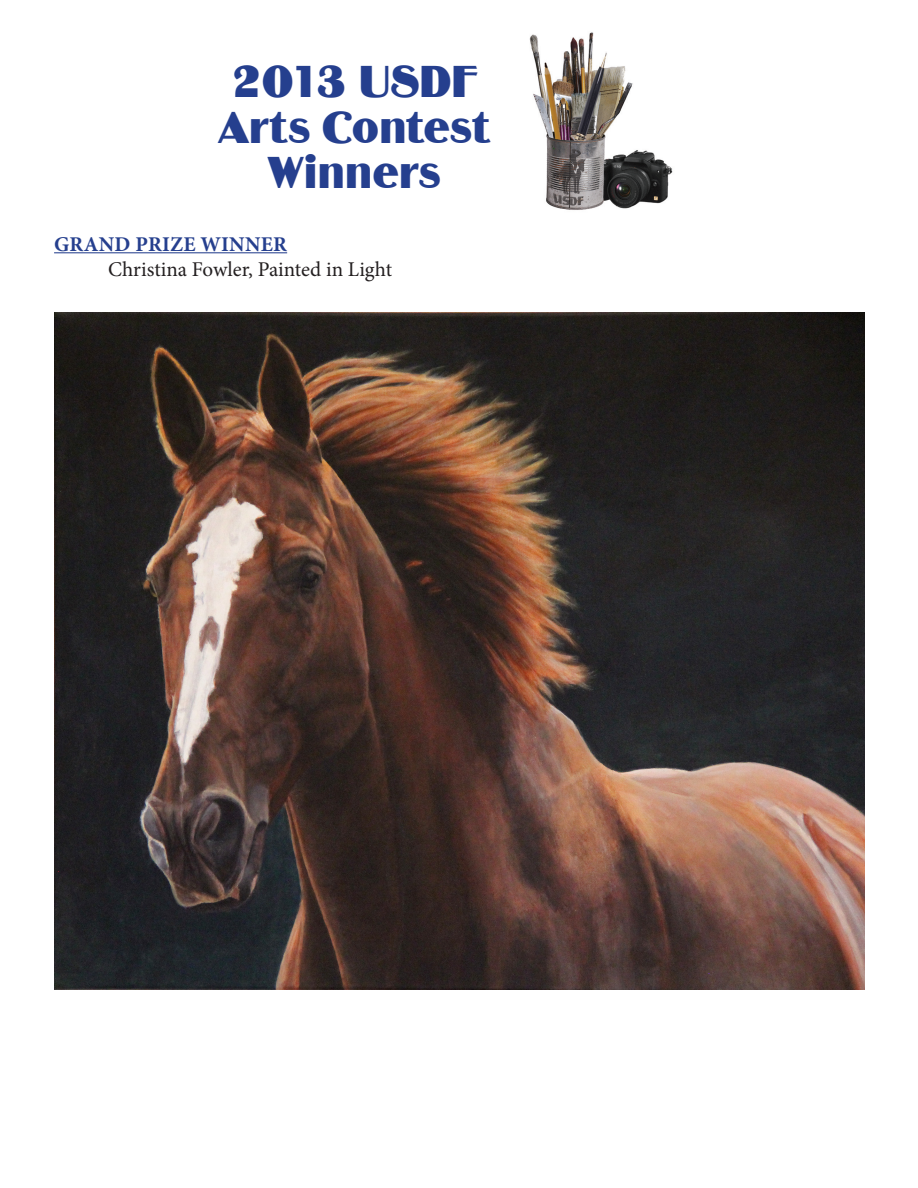
<style>
.page{position:relative;width:918px;height:1188px;background:#fff}
.page>*{position:absolute;margin:0;border:0;box-sizing:border-box;transform-origin:0 0}
.t1{font:46.35px/45.3px "Binner D";color:#253f8e;text-align:center}
.Paragraph_Style_1{font:21px "Minion Pro";color:#231f20}
.Paragraph_Style_1-2{font:700 21px "Minion Pro";letter-spacing:.01em;color:#253f8e}
</style>
<div class="page">
<img style="left:529px;top:32px;width:144px;height:178px">
<hr style="left:54px;top:252px;width:233px;height:1px;background:#253f8e">
<img style="left:54px;top:312px;width:810px;height:677px">
<h1 class="t1" style="left:218px;top:60px;width:274px">2013 USDF<br>Arts Contest<br>Winners</h1>
<p class="Paragraph_Style_1-2" style="left:54px;top:229px;width:234px">GRAND PRIZE WINNER</p>
<p class="Paragraph_Style_1" style="left:108px;top:255px;width:286px">Christina Fowler, Painted in Light</p>
</div>
